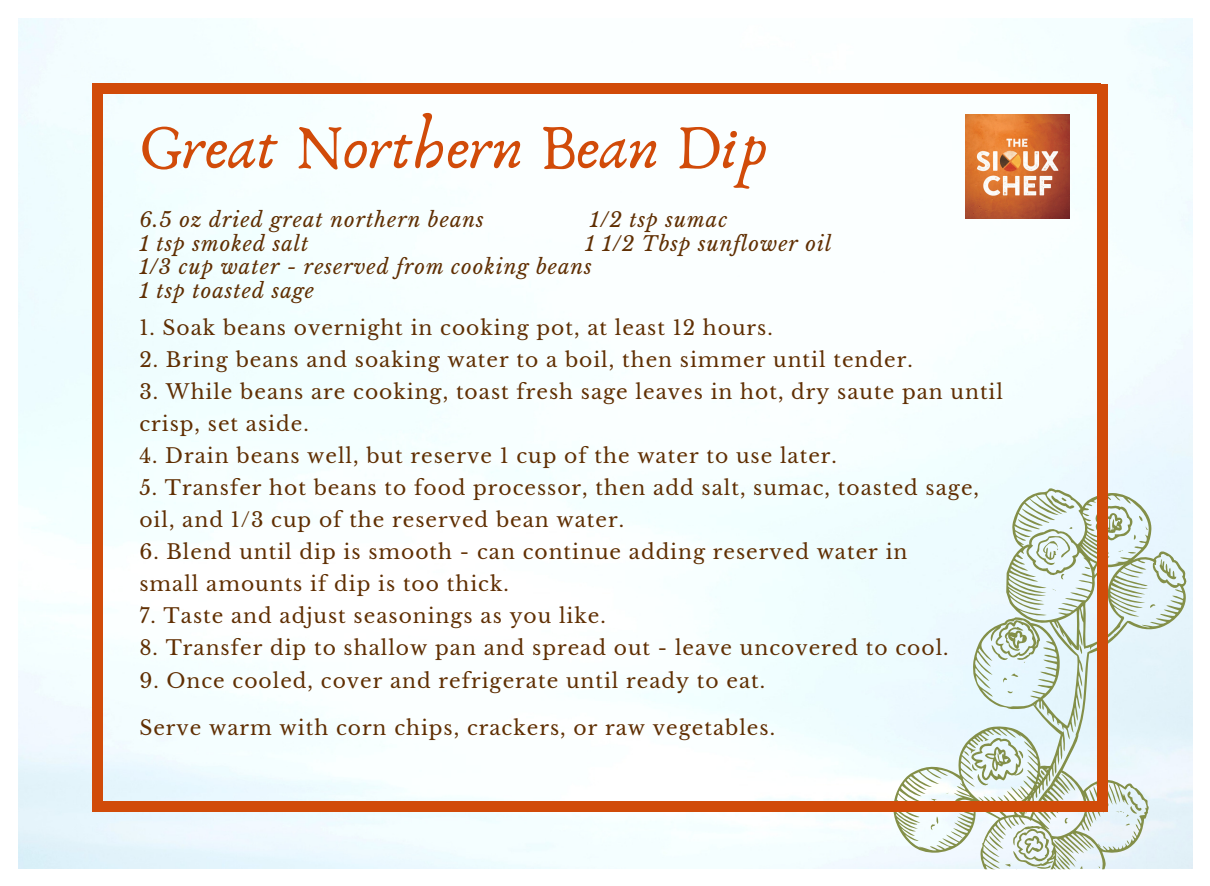
<style>
.page{position:relative;width:1210px;height:886px;background:#fff}
.page>*{position:absolute;margin:0;border:0;box-sizing:border-box;transform-origin:0 0}
.t1{font:65.02px "Anaktoria";color:#d14b09}
.t2{font:20.25px "Libre Baskerville";letter-spacing:.05em;color:#602f03}
.t3{font:italic 20.25px "Libre Baskerville";letter-spacing:.05em;color:#602f03}
</style>
<div class="page">
<img style="left:19px;top:19px;width:1174px;height:850px">
<svg style="left:893px;top:488px;width:295px;height:382px;background:#dce9e4"></svg>
<svg style="left:1118px;top:550px;width:18px;height:4px"></svg>
<div style="left:92px;top:84px;width:10px;height:724px;background:#d14b09"></div>
<div style="left:98px;top:84px;width:1003px;height:10px;background:#d14b09"></div>
<div style="left:92px;top:801px;width:1010px;height:10px;background:#d14b09"></div>
<div style="left:1098px;top:84px;width:10px;height:728px;background:#d14b09"></div>
<img style="left:965px;top:114px;width:105px;height:105px">
<p class="t1" style="left:139px;top:108px;width:630px">Great Northern Bean Dip</p>
<p class="t3" style="left:139px;top:207px;width:346px">6.5 oz dried great northern beans</p>
<p class="t3" style="left:590px;top:207px;width:139px">1/2 tsp sumac</p>
<p class="t3" style="left:139px;top:231px;width:171px">1 tsp smoked salt</p>
<p class="t3" style="left:585px;top:231px;width:248px">1 1/2 Tbsp sunflower oil</p>
<p class="t3" style="left:139px;top:255px;width:454px">1/3 cup water - reserved from cooking beans</p>
<p class="t3" style="left:139px;top:278px;width:176px">1 tsp toasted sage</p>
<p class="t2" style="left:139px;top:315px;width:635px">1. Soak beans overnight in cooking pot, at least 12 hours.</p>
<p class="t2" style="left:139px;top:347px;width:775px">2. Bring beans and soaking water to a boil, then simmer until tender.</p>
<p class="t2" style="left:139px;top:379px;width:865px">3. While beans are cooking, toast fresh sage leaves in hot, dry saute pan until</p>
<p class="t2" style="left:139px;top:411px;width:171px">crisp, set aside.</p>
<p class="t2" style="left:139px;top:444px;width:699px">4. Drain beans well, but reserve 1 cup of the water to use later.</p>
<p class="t2" style="left:139px;top:476px;width:841px">5. Transfer hot beans to food processor, then add salt, sumac, toasted sage,</p>
<p class="t2" style="left:139px;top:508px;width:486px">oil, and 1/3 cup of the reserved bean water.</p>
<p class="t2" style="left:139px;top:540px;width:770px">6. Blend until dip is smooth - can continue adding reserved water in</p>
<p class="t2" style="left:139px;top:572px;width:371px">small amounts if dip is too thick.</p>
<p class="t2" style="left:139px;top:604px;width:468px">7. Taste and adjust seasonings as you like.</p>
<p class="t2" style="left:139px;top:636px;width:811px">8. Transfer dip to shallow pan and spread out - leave uncovered to cool.</p>
<p class="t2" style="left:139px;top:668px;width:627px">9. Once cooled, cover and refrigerate until ready to eat.</p>
<p class="t2" style="left:139px;top:715px;width:637px">Serve warm with corn chips, crackers, or raw vegetables.</p>
</div>
